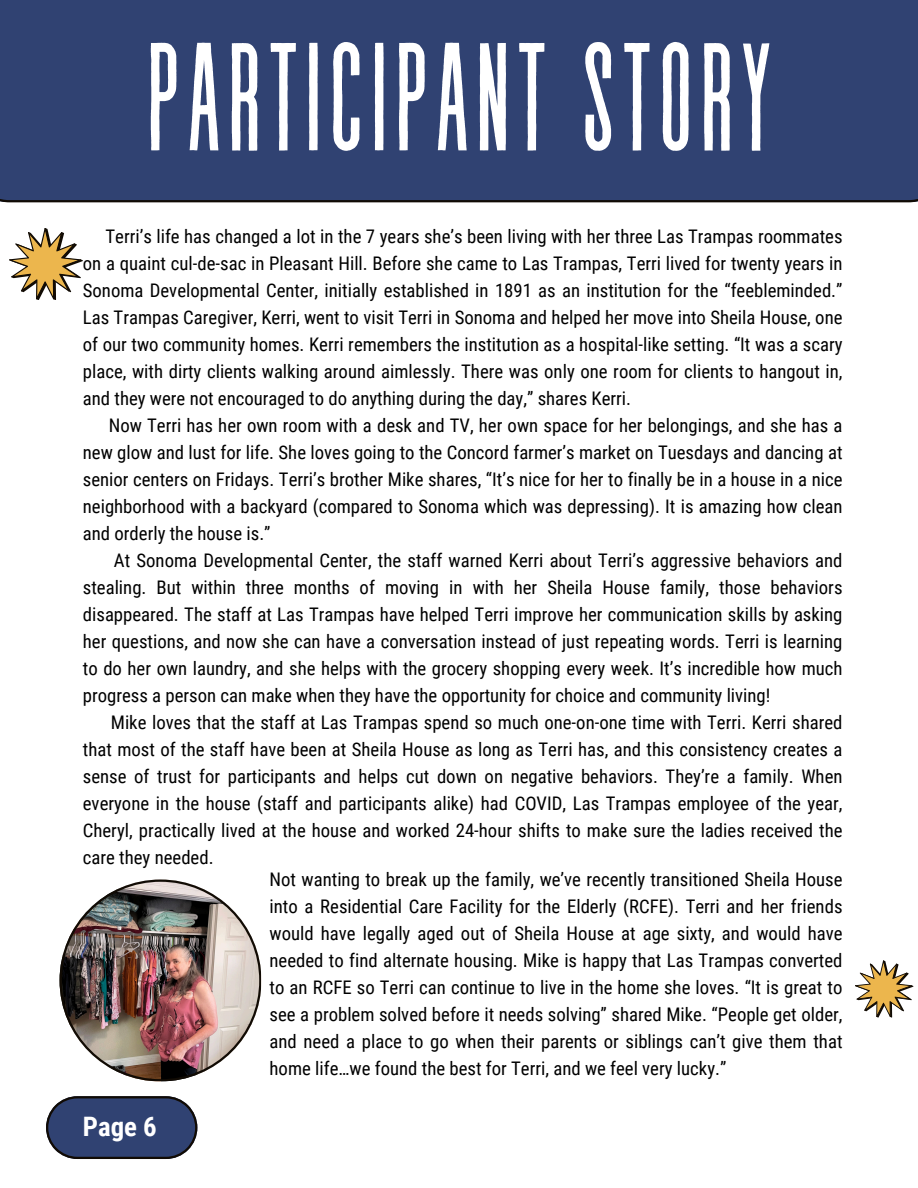
<style>
.page{position:relative;width:918px;height:1188px;background:#fff}
.page>*{position:absolute;margin:0;border:0;box-sizing:border-box;transform-origin:0 0}
.t1{font:153.45px "Revive 80 Tall";letter-spacing:.03em;color:#fff}
.t2{font:700 26.85px "Roboto Condensed";color:#fff}
.t3{font:18.75px/27px "Roboto Condensed";color:#000;text-align:justify}
</style>
<div class="page">
<svg style="left:855px;top:960px;width:58px;height:58px"></svg>
<img style="left:60px;top:880px;width:201px;height:201px">
<svg style="left:46px;top:1096px;width:151px;height:63px;background:#3f4d74"></svg>
<div style="left:0;top:0;width:918px;height:202px;background:#304272"></div>
<svg style="left:9px;top:228px;width:74px;height:72px"></svg>
<p class="t1" style="left:145px;top:19px;width:629px">PARTICIPANT STORY</p>
<h1 class="t3" style="left:83px;top:223px;width:761px;text-indent:23px">Terri’s life has changed a lot in the 7 years she’s been living with her three Las Trampas roommates on a quaint cul-de-sac in Pleasant Hill. Before she came to Las Trampas, Terri lived for twenty years in Sonoma Developmental Center, initially established in 1891 as an institution for the “feebleminded.” Las Trampas Caregiver, Kerri, went to visit Terri in Sonoma and helped her move into Sheila House, one of our two community homes. Kerri remembers the institution as a hospital-like setting. “It was a scary place, with dirty clients walking around aimlessly. There was only one room for clients to hangout in, and they were not encouraged to do anything during the day,” shares Kerri.</h1>
<p class="t3" style="left:83px;top:412px;width:761px;text-indent:26px">Now Terri has her own room with a desk and TV, her own space for her belongings, and she has a new glow and lust for life. She loves going to the Concord farmer’s market on Tuesdays and dancing at senior centers on Fridays. Terri’s brother Mike shares, “It’s nice for her to finally be in a house in a nice neighborhood with a backyard (compared to Sonoma which was depressing). It is amazing how clean and orderly the house is.”</p>
<p class="t3" style="left:83px;top:547px;width:761px;text-indent:31px">At Sonoma Developmental Center, the staff warned Kerri about Terri’s aggressive behaviors and stealing. But within three months of moving in with her Sheila House family, those behaviors disappeared. The staff at Las Trampas have helped Terri improve her communication skills by asking her questions, and now she can have a conversation instead of just repeating words. Terri is learning to do her own laundry, and she helps with the grocery shopping every week. It’s incredible how much progress a person can make when they have the opportunity for choice and community living!</p>
<p class="t3" style="left:83px;top:709px;width:761px;text-indent:28px">Mike loves that the staff at Las Trampas spend so much one-on-one time with Terri. Kerri shared that most of the staff have been at Sheila House as long as Terri has, and this consistency creates a sense of trust for participants and helps cut down on negative behaviors. They’re a family. When everyone in the house (staff and participants alike) had COVID, Las Trampas employee of the year, Cheryl, practically lived at the house and worked 24-hour shifts to make sure the ladies received the care they needed.</p>
<p class="t2" style="left:83px;top:1111px;width:75px">Page 6</p>
<p class="t3" style="left:270px;top:866px;width:574px">Not wanting to break up the family, we’ve recently transitioned Sheila House into a Residential Care Facility for the Elderly (RCFE). Terri and her friends would have legally aged out of Sheila House at age sixty, and would have needed to find alternate housing. Mike is happy that Las Trampas converted to an RCFE so Terri can continue to live in the home she loves. “It is great to see a problem solved before it needs solving” shared Mike. “People get older, and need a place to go when their parents or siblings can’t give them that home life…we found the best for Terri, and we feel very lucky.”</p>
</div>
